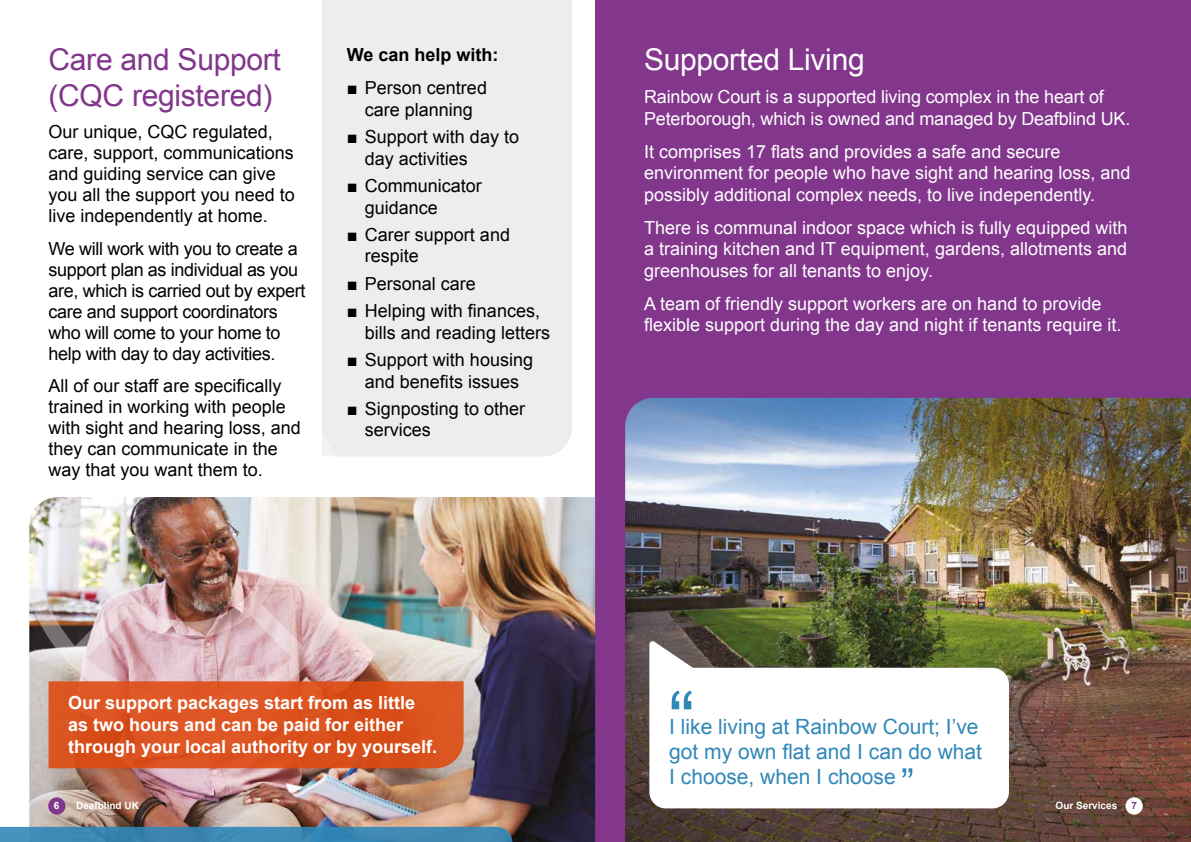
<style>
.page{position:relative;width:1191px;height:842px;background:#fff}
.page>*{position:absolute;margin:0;border:0;box-sizing:border-box;transform-origin:0 0}
.t1{font:30px/36px "Arial";letter-spacing:-.01em;color:#82368c}
.t2{font:30px "Arial";letter-spacing:-.01em;color:#fff}
.t3{font:21px/25.2px "Arial";color:#3088b9}
.t4{font:18px/21.6px "Arial";color:#fff}
.t5{font:18px/21px "Arial";color:#000}
.t6{font:18px/21px "Arial";letter-spacing:-.02em;color:#000}
.t7{font:700 18px/21.6px "Arial";color:#fff}
.t8{font:700 18px "Arial";color:#000}
.t9{font:700 10px "Arial";color:#fff}
.t10{font:700 10px "Arial";color:#82368c}
</style>
<div class="page">
<div style="left:595px;top:0;width:596px;height:842px;background:#82368c"></div>
<div style="left:322px;top:0;width:250px;height:456px;background:#ededed"></div>
<img style="left:29px;top:497px;width:566px;height:345px">
<img style="left:625px;top:398px;width:566px;height:444px">
<img style="left:29px;top:369px;width:329px;height:345px">
<svg style="left:49px;top:681px;width:414px;height:87px;background:#db5320"></svg>
<svg style="left:0;top:827px;width:512px;height:15px;background:#3c88b2"></svg>
<div style="left:48px;top:797px;width:17px;height:18px;background:#82368c;border-radius:50%"></div>
<div style="left:1125px;top:797px;width:17px;height:18px;background:#fff;border-radius:50%"></div>
<svg style="left:649px;top:640px;width:360px;height:168px;background:#e2e3dd"></svg>
<svg style="left:671px;top:690px;width:21px;height:19px"></svg>
<svg style="left:902px;top:768px;width:10px;height:10px"></svg>
<h1 class="t1" style="left:49px;top:42px;width:234px">Care and Support (CQC registered)</h1>
<p class="t5" style="left:49px;top:122px;width:248px">Our unique, CQC regulated, care, support, communications and guiding service can give you all the support you need to live independently at home.</p>
<p class="t6" style="left:49px;top:238px;width:258px">We will work with you to create a support plan as individual as you are, which is carried out by expert care and support coordinators who will come to your home to help with day to day activities.</p>
<p class="t5" style="left:49px;top:375px;width:254px">All of our staff are specifically trained in working with people with sight and hearing loss, and they can communicate in the way that you want them to.</p>
<p class="t8" style="left:347px;top:43px;width:153px">We can help with:</p>
<p class="t5" style="left:347px;top:77px;width:142px;line-height:21.6px;text-align:center">■ Person centred care planning</p>
<p class="t5" style="left:365px;top:126px;width:156px;line-height:21.6px;text-indent:-18px">■ Support with day to day activities</p>
<p class="t5" style="left:365px;top:175px;width:119px;line-height:21.6px;text-indent:-18px">■ Communicator guidance</p>
<p class="t5" style="left:365px;top:224px;width:147px;line-height:21.6px;text-indent:-18px">■ Carer support and respite</p>
<p class="t5" style="left:347px;top:273px;width:131px">■ Personal care</p>
<p class="t5" style="left:365px;top:300px;width:187px;line-height:21.6px;text-indent:-18px">■ Helping with finances, bills and reading letters</p>
<p class="t5" style="left:347px;top:349px;width:188px;line-height:21.6px;text-align:center">■ Support with housing and benefits issues</p>
<p class="t5" style="left:365px;top:398px;width:162px;line-height:21.6px;text-indent:-18px">■ Signposting to other services</p>
<p class="t7" style="left:68px;top:693px;width:371px">Our support packages start from as little as two hours and can be paid for either through your local authority or by yourself.</p>
<h1 class="t2" style="left:644px;top:40px;width:222px">Supported Living</h1>
<p class="t4" style="left:644px;top:86px;width:488px">Rainbow Court is a supported living complex in the heart of<br>Peterborough, which is owned and managed by Deafblind UK.</p>
<p class="t4" style="left:644px;top:141px;width:488px">It comprises 17 flats and provides a safe and secure environment for people who have sight and hearing loss, and possibly additional complex needs, to live independently.</p>
<p class="t4" style="left:644px;top:217px;width:485px;text-align:justify">There is communal indoor space which is fully equipped with a training kitchen and IT equipment, gardens, allotments and greenhouses for all tenants to enjoy.</p>
<p class="t4" style="left:644px;top:293px;width:479px">A team of friendly support workers are on hand to provide flexible support during the day and night if tenants require it.</p>
<p class="t3" style="left:669px;top:714px;width:314px">I like living at Rainbow Court; I’ve got my own flat and I can do what<br>I choose, when I choose</p>
<p class="t9" style="left:54px;top:799px;width:7px">6</p>
<p class="t9" style="left:76px;top:799px;width:64px">Deafblind UK</p>
<p class="t9" style="left:1055px;top:799px;width:63px">Our Services</p>
<p class="t10" style="left:1131px;top:799px;width:7px">7</p>
</div>
